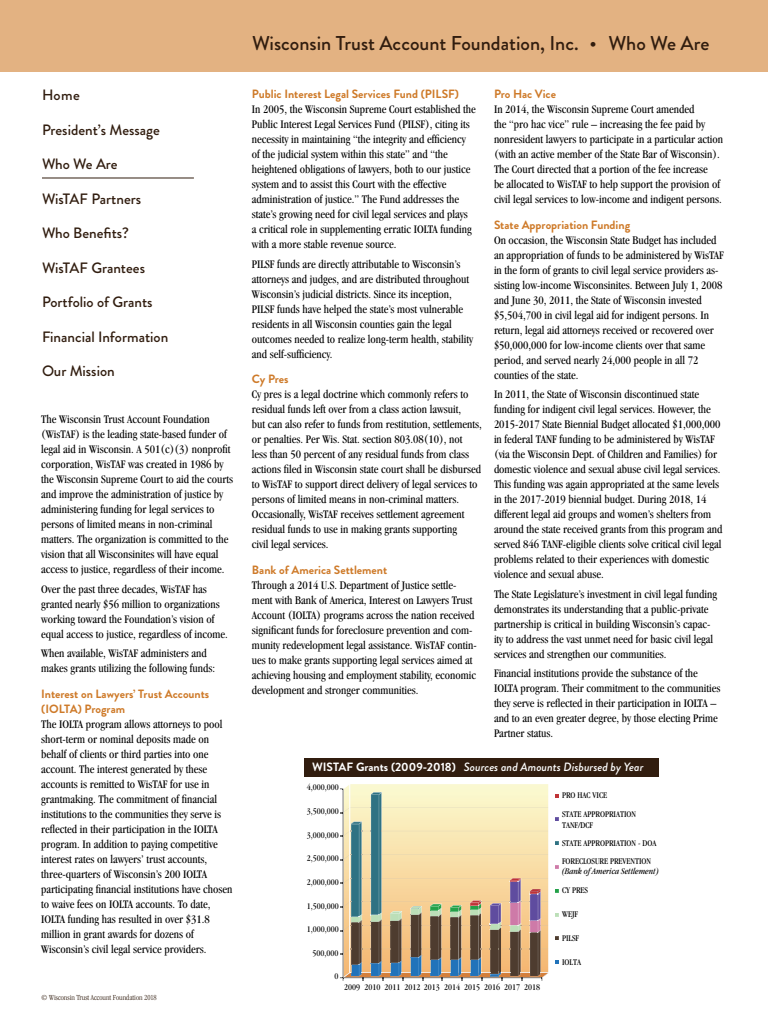
<style>
.page{position:relative;width:768px;height:1024px;background:#fff}
.page>*{position:absolute;margin:0;border:0;box-sizing:border-box;transform-origin:0 0}
.t1{font:500 20px "Brandon Grotesque";color:#311d0f}
.t2{font:500 15px "Brandon Grotesque";color:#311d0f}
.t3{font:condensed 12px/15px "Garamond";color:#000}
.t4{font:700 12px/15px "Brandon Grotesque";color:#ce7a29}
.t5{font:italic 500 12px "Brandon Grotesque";color:#fff}
.t6{font:condensed 9px/17.7px "Garamond";color:#000}
.t7{font:italic condensed 9px "Garamond";color:#000}
.t8{font:300 condensed 8px "Garamond";color:#311d0f}
.s1{font-weight:700;font-style:normal}
</style>
<div class="page">
<hr style="left:42px;top:177px;width:152px;height:1px;background:#311d0f">
<div style="left:0;top:0;width:768px;height:71px;background:#e3b282"></div>
<svg style="left:340px;top:784px;width:209px;height:197px"></svg>
<svg style="left:555px;top:794px;width:4px;height:4px"></svg>
<svg style="left:555px;top:817px;width:4px;height:4px"></svg>
<svg style="left:555px;top:841px;width:4px;height:4px"></svg>
<svg style="left:555px;top:865px;width:4px;height:4px"></svg>
<svg style="left:555px;top:889px;width:4px;height:4px"></svg>
<svg style="left:555px;top:913px;width:4px;height:4px"></svg>
<svg style="left:555px;top:936px;width:4px;height:4px"></svg>
<svg style="left:555px;top:960px;width:4px;height:4px"></svg>
<div style="left:305px;top:759px;width:354px;height:18px;background:#311d0f"></div>
<p class="t2" style="left:42px;top:85px;width:39px">Home</p>
<p class="t2" style="left:42px;top:119px;width:119px">President’s Message</p>
<p class="t2" style="left:42px;top:154px;width:77px">Who We Are</p>
<p class="t2" style="left:42px;top:188px;width:101px">WisTAF Partners</p>
<p class="t2" style="left:42px;top:223px;width:88px">Who Benefits?</p>
<p class="t2" style="left:42px;top:257px;width:105px">WisTAF Grantees</p>
<p class="t2" style="left:42px;top:292px;width:112px">Portfolio of Grants</p>
<p class="t2" style="left:42px;top:326px;width:128px">Financial Information</p>
<p class="t2" style="left:42px;top:361px;width:74px">Our Mission</p>
<p class="t3" style="left:41px;top:412px;width:193px">The Wisconsin Trust Account Foundation (WisTAF) is the leading state-based funder of legal aid in Wisconsin. A 501(c)(3) nonprofit corporation, WisTAF was created in 1986 by the Wisconsin Supreme Court to aid the courts and improve the administration of justice by administering funding for legal services to persons of limited means in non-criminal matters. The organization is committed to the vision that all Wisconsinites will have equal access to justice, regardless of their income.</p>
<p class="t3" style="left:41px;top:581px;width:188px">Over the past three decades, WisTAF has granted nearly $56 million to organizations working toward the Foundation’s vision of equal access to justice, regardless of income.</p>
<p class="t3" style="left:41px;top:646px;width:175px">When available, WisTAF administers and makes grants utilizing the following funds:</p>
<p class="t4" style="left:41px;top:686px;width:170px">Interest on Lawyers’ Trust Accounts (IOLTA) Program</p>
<p class="t3" style="left:41px;top:716px;width:193px">The IOLTA program allows attorneys to pool short-term or nominal deposits made on behalf of clients or third parties into one account. The interest generated by these accounts is remitted to WisTAF for use in grantmaking. The commitment of financial institutions to the communities they serve is reflected in their participation in the IOLTA program. In addition to paying competitive interest rates on lawyers’ trust accounts, three-quarters of Wisconsin’s 200 IOLTA participating financial institutions have chosen to waive fees on IOLTA accounts. To date, IOLTA funding has resulted in over $31.8 million in grant awards for dozens of Wisconsin’s civil legal service providers.</p>
<p class="t8" style="left:41px;top:993px;width:117px">© Wisconsin Trust Account Foundation 2018</p>
<h1 class="t1" style="left:252px;top:29px;width:459px">Wisconsin Trust Account Foundation, Inc. • Who We Are</h1>
<p class="t4" style="left:252px;top:87px;width:209px">Public Interest Legal Services Fund (PILSF)</p>
<p class="t3" style="left:252px;top:102px;width:225px">In 2005, the Wisconsin Supreme Court established the Public Interest Legal Services Fund (PILSF), citing its necessity in maintaining “the integrity and efficiency of the judicial system within this state” and “the heightened obligations of lawyers, both to our justice system and to assist this Court with the effective administration of justice.” The Fund addresses the state’s growing need for civil legal services and plays<br>a critical role in supplementing erratic IOLTA funding with a more stable revenue source.</p>
<p class="t3" style="left:252px;top:256px;width:223px">PILSF funds are directly attributable to Wisconsin’s attorneys and judges, and are distributed throughout Wisconsin’s judicial districts. Since its inception, PILSF funds have helped the state’s most vulnerable residents in all Wisconsin counties gain the legal outcomes needed to realize long-term health, stability and self-sufficiency.</p>
<p class="t4" style="left:252px;top:372px;width:38px">Cy Pres</p>
<p class="t3" style="left:252px;top:387px;width:231px">Cy pres is a legal doctrine which commonly refers to residual funds left over from a class action lawsuit,<br>but can also refer to funds from restitution, settlements, or penalties. Per Wis. Stat. section 803.08(10), not<br>less than 50 percent of any residual funds from class actions filed in Wisconsin state court shall be disbursed to WisTAF to support direct delivery of legal services to persons of limited means in non-criminal matters.<br>Occasionally, WisTAF receives settlement agreement residual funds to use in making grants supporting<br>civil legal services.</p>
<p class="t4" style="left:252px;top:562px;width:137px">Bank of America Settlement</p>
<p class="t3" style="left:252px;top:577px;width:226px">Through a 2014 U.S. Department of Justice settle&shy;ment with Bank of America, Interest on Lawyers Trust Account (IOLTA) programs across the nation received significant funds for foreclosure prevention and com&shy;munity redevelopment legal assistance. WisTAF contin&shy;ues to make grants supporting legal services aimed at achieving housing and employment stability, economic development and stronger communities.</p>
<p class="t4" style="left:494px;top:87px;width:64px">Pro Hac Vice</p>
<p class="t3" style="left:494px;top:102px;width:231px">In 2014, the Wisconsin Supreme Court amended<br>the “pro hac vice” rule – increasing the fee paid by nonresident lawyers to participate in a particular action (with an active member of the State Bar of Wisconsin).<br>The Court directed that a portion of the fee increase<br>be allocated to WisTAF to help support the provision of civil legal services to low-income and indigent persons.</p>
<p class="t4" style="left:494px;top:217px;width:138px">State Appropriation Funding</p>
<p class="t3" style="left:494px;top:232px;width:231px">On occasion, the Wisconsin State Budget has included an appropriation of funds to be administered by WisTAF in the form of grants to civil legal service providers as&shy;sisting low-income Wisconsinites. Between July 1, 2008 and June 30, 2011, the State of Wisconsin invested $5,504,700 in civil legal aid for indigent persons. In return, legal aid attorneys received or recovered over $50,000,000 for low-income clients over that same period, and served nearly 24,000 people in all 72 counties of the state.</p>
<p class="t3" style="left:494px;top:387px;width:230px">In 2011, the State of Wisconsin discontinued state funding for indigent civil legal services. However, the 2015-2017 State Biennial Budget allocated $1,000,000 in federal TANF funding to be administered by WisTAF (via the Wisconsin Dept. of Children and Families) for domestic violence and sexual abuse civil legal services.<br>This funding was again appropriated at the same levels in the 2017-2019 biennial budget. During 2018, 14 different legal aid groups and women’s shelters from around the state received grants from this program and served 846 TANF-eligible clients solve critical civil legal problems related to their experiences with domestic violence and sexual abuse.</p>
<p class="t3" style="left:494px;top:586px;width:225px">The State Legislature’s investment in civil legal funding demonstrates its understanding that a public-private partnership is critical in building Wisconsin’s capac&shy;ity to address the vast unmet need for basic civil legal services and strengthen our communities.</p>
<p class="t3" style="left:494px;top:666px;width:228px">Financial institutions provide the substance of the IOLTA program. Their commitment to the communities they serve is reflected in their participation in IOLTA – and to an even greater degree, by those electing Prime Partner status.</p>
<p class="t5" style="left:312px;top:758px;width:333px"><span class="s1">WISTAF Grants (2009-2018)</span> Sources and Amounts Disbursed by Year</p>
<p class="t6" style="left:307px;top:779px;width:33px">4,000,000</p>
<p class="t6" style="left:307px;top:802px;width:33px">3,500,000</p>
<p class="t6" style="left:307px;top:826px;width:33px">3,000,000</p>
<p class="t6" style="left:307px;top:850px;width:33px">2,500,000</p>
<p class="t6" style="left:307px;top:873px;width:33px">2,000,000</p>
<p class="t6" style="left:307px;top:897px;width:33px">1,500,000</p>
<p class="t6" style="left:307px;top:920px;width:33px">1,000,000</p>
<p class="t6" style="left:312px;top:944px;width:27px">500,000</p>
<p class="t6" style="left:335px;top:968px;width:5px">0</p>
<p class="t6" style="left:344px;top:978px;width:198px">2009 2010 2011 2012 2013 2014 2015 2016 2017 2018</p>
<p class="t6" style="left:562px;top:786px;width:75px;line-height:19.3px">PRO HAC VICE<br>STATE APPROPRIATION</p>
<p class="t6" style="left:562px;top:816px;width:96px">TANF/DCF<br>STATE APPROPRIATION - DOA<br>FORECLOSURE PREVENTION</p>
<p class="t6" style="left:562px;top:882px;width:27px">CY PRES</p>
<p class="t6" style="left:562px;top:905px;width:18px">WEJF</p>
<p class="t6" style="left:562px;top:930px;width:19px">PILSF</p>
<p class="t6" style="left:562px;top:953px;width:20px">IOLTA</p>
<p class="t7" style="left:561px;top:866px;width:99px">(Bank of America Settlement)</p>
</div>
